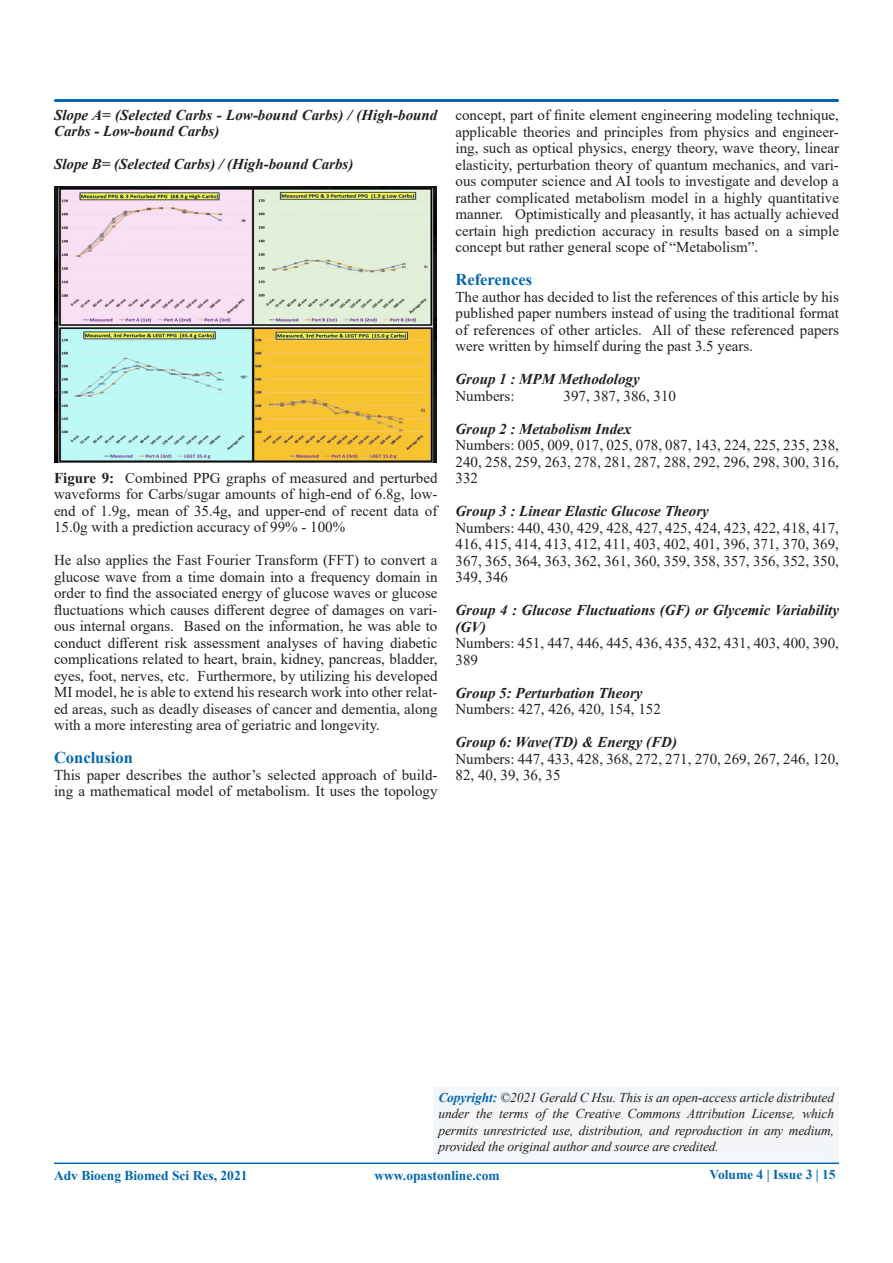
<style>
.page{position:relative;width:893px;height:1263px;background:#fff}
.page>*{position:absolute;margin:0;border:0;box-sizing:border-box;transform-origin:0 0}
.t1{font:700 16.5px "Times New Roman";color:#0166b3}
.t2{font:15px/16.5px "Times New Roman";color:#231f20;text-align:justify}
.t3{font:italic 700 15px/16.5px "Times New Roman";color:#231f20}
.t4{font:italic 13.5px/16.5px "Times New Roman";letter-spacing:-.01em;color:#231f20;text-align:justify}
.t5{font:700 13.5px "Times New Roman";color:#0166b3}
.s1{font-weight:700}
.s2{font-weight:700;color:#0166b3}
</style>
<div class="page">
<div style="left:54px;top:99px;width:785px;height:3px;border:2px solid #0166b3"></div>
<hr style="left:54px;top:1162px;width:785px;height:2px;background:#0166b3">
<img style="left:54px;top:186px;width:382px;height:277px">
<div style="left:429px;top:1081px;width:411px;height:83px;background:#f3f5f7"></div>
<p class="t3" style="left:54px;top:106px;width:385px">Slope A= (Selected Carbs - Low-bound Carbs) / (High-bound<br>Carbs - Low-bound Carbs)</p>
<p class="t3" style="left:54px;top:156px;width:301px">Slope B= (Selected Carbs) / (High-bound Carbs)</p>
<p class="t2" style="left:54px;top:469px;width:385px"><span class="s1">Figure 9:</span> Combined PPG graphs of measured and perturbed waveforms for Carbs/sugar amounts of high-end of 6.8g, low&shy;end of 1.9g, mean of 35.4g, and upper-end of recent data of 15.0g with a prediction accuracy of 99% - 100%</p>
<p class="t2" style="left:54px;top:552px;width:385px">He also applies the Fast Fourier Transform (FFT) to convert a glucose wave from a time domain into a frequency domain in order to find the associated energy of glucose waves or glucose fluctuations which causes different degree of damages on vari&shy;ous internal organs. Based on the information, he was able to conduct different risk assessment analyses of having diabetic complications related to heart, brain, kidney, pancreas, bladder, eyes, foot, nerves, etc. Furthermore, by utilizing his developed MI model, he is able to extend his research work into other relat&shy;ed areas, such as deadly diseases of cancer and dementia, along with a more interesting area of geriatric and longevity.</p>
<p class="t1" style="left:54px;top:746px;width:80px">Conclusion</p>
<p class="t2" style="left:54px;top:766px;width:385px">This paper describes the author’s selected approach of build&shy;ing a mathematical model of metabolism. It uses the topology</p>
<p class="t2" style="left:455px;top:106px;width:385px">concept, part of finite element engineering modeling technique, applicable theories and principles from physics and engineer&shy;ing, such as optical physics, energy theory, wave theory, linear elasticity, perturbation theory of quantum mechanics, and vari&shy;ous computer science and AI tools to investigate and develop a rather complicated metabolism model in a highly quantitative manner. Optimistically and pleasantly, it has actually achieved certain high prediction accuracy in results based on a simple concept but rather general scope of “Metabolism”.</p>
<p class="t1" style="left:455px;top:268px;width:78px">References</p>
<p class="t2" style="left:455px;top:288px;width:385px">The author has decided to list the references of this article by his published paper numbers instead of using the traditional format of references of other articles. All of these referenced papers were written by himself during the past 3.5 years.</p>
<p class="t3" style="left:455px;top:370px;width:186px">Group 1 : MPM Methodology</p>
<p class="t2" style="left:455px;top:387px;width:61px">Numbers:</p>
<p class="t2" style="left:563px;top:387px;width:114px">397, 387, 386, 310</p>
<p class="t3" style="left:455px;top:420px;width:177px">Group 2 : Metabolism Index</p>
<p class="t2" style="left:455px;top:436px;width:385px">Numbers: 005, 009, 017, 025, 078, 087, 143, 224, 225, 235, 238, 240, 258, 259, 263, 278, 281, 287, 288, 292, 296, 298, 300, 316, 332</p>
<p class="t3" style="left:455px;top:502px;width:255px">Group 3 : Linear Elastic Glucose Theory</p>
<p class="t2" style="left:455px;top:519px;width:385px">Numbers: 440, 430, 429, 428, 427, 425, 424, 423, 422, 418, 417, 416, 415, 414, 413, 412, 411, 403, 402, 401, 396, 371, 370, 369, 367, 365, 364, 363, 362, 361, 360, 359, 358, 357, 356, 352, 350, 349, 346</p>
<p class="t3" style="left:455px;top:601px;width:385px">Group 4 : Glucose Fluctuations (GF) or Glycemic Variability (GV)</p>
<p class="t2" style="left:455px;top:634px;width:385px">Numbers: 451, 447, 446, 445, 436, 435, 432, 431, 403, 400, 390,<br>389</p>
<p class="t3" style="left:455px;top:684px;width:189px">Group 5: Perturbation Theory</p>
<p class="t2" style="left:455px;top:700px;width:207px">Numbers: 427, 426, 420, 154, 152</p>
<p class="t3" style="left:455px;top:733px;width:223px">Group 6: Wave(TD) &amp; Energy (FD)</p>
<p class="t2" style="left:455px;top:750px;width:385px">Numbers: 447, 433, 428, 368, 272, 271, 270, 269, 267, 246, 120,<br>82, 40, 39, 36, 35</p>
<p class="t4" style="left:438px;top:1089px;width:397px"><span class="s2">Copyright:</span> ©2021 Gerald C Hsu. This is an open-access article distributed under the terms of the Creative Commons Attribution License, which permits unrestricted use, distribution, and reproduction in any medium, provided the original author and source are credited.</p>
<p class="t5" style="left:54px;top:1165px;width:195px">Adv Bioeng Biomed Sci Res, 2021</p>
<p class="t5" style="left:374px;top:1165px;width:127px">www.opastonline.com</p>
<p class="t5" style="left:709px;top:1165px;width:128px">Volume 4 | Issue 3 | 15</p>
</div>
